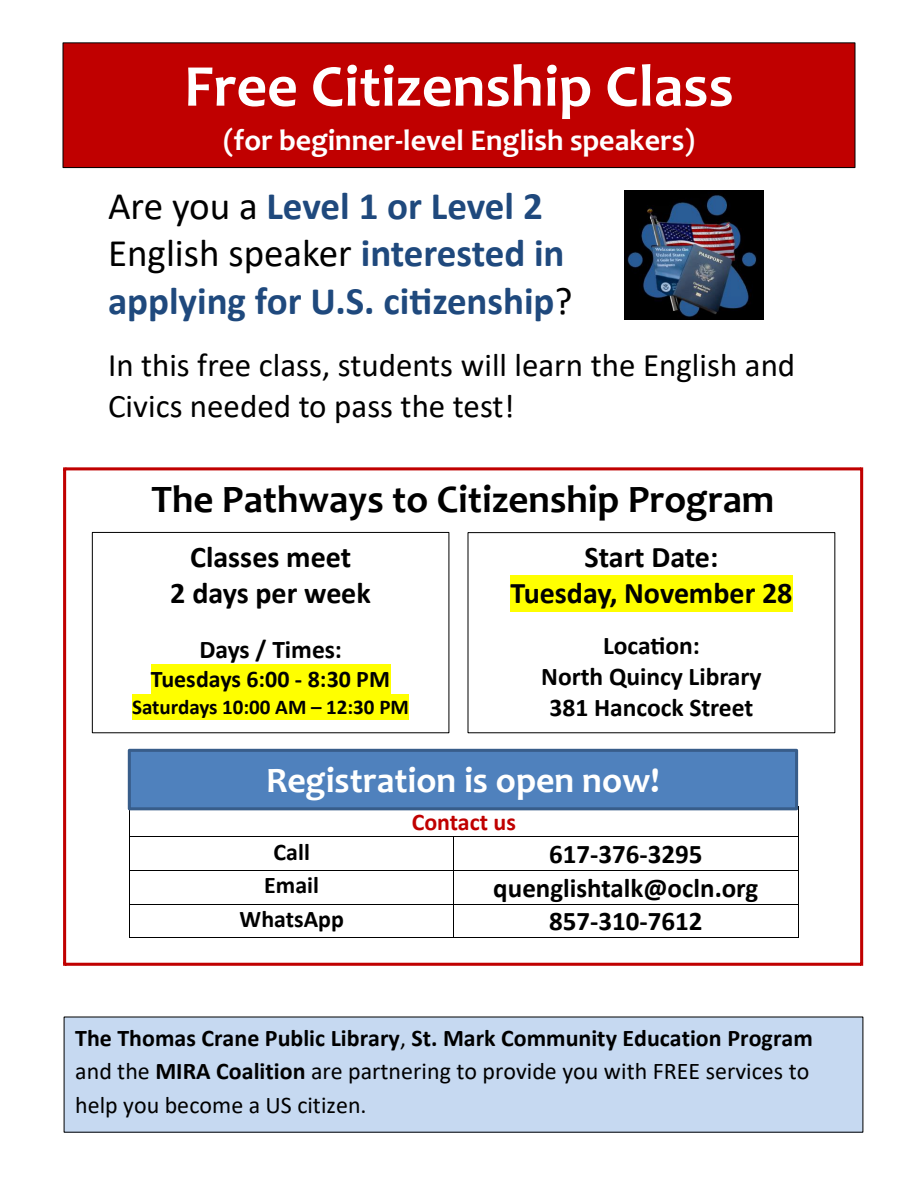
<style>
.page{position:relative;width:918px;height:1188px;background:#fff}
.page>*{position:absolute;margin:0;border:0;box-sizing:border-box;transform-origin:0 0}
.t1{font:700 60px "Candara";color:#fff}
.t2{font:700 39px/47.5px "Calibri";color:#1f497d}
.t3{font:700 39px "Candara";color:#000}
.t4{font:700 36px "Candara";color:#fff}
.t5{font:33px/40.3px "Calibri";color:#000}
.t6{font:700 30px "Calibri";color:#000}
.t7{font:700 30px "Candara";color:#fff}
.t8{font:700 27px "Calibri";color:#000}
.t9{font:700 25.5px "Calibri";color:#000}
.t10{font:24px/33.6px "Calibri";color:#000}
.t11{font:700 24px "Calibri";color:#000}
.t12{font:700 24px "Calibri";color:#c00000}
.t13{font:700 21px "Calibri";letter-spacing:-.005em;color:#000}
.s1{font-weight:400;color:#000}
.s2{font-weight:700}
</style>
<div class="page">
<div style="left:63px;top:43px;width:792px;height:125px;background:#c00000"></div>
<div style="left:63px;top:42px;width:792px;height:126px;border:1px solid #000"></div>
<img style="left:624px;top:190px;width:140px;height:129px">
<svg style="left:63px;top:467px;width:800px;height:499px"></svg>
<svg style="left:129px;top:810px;width:1px;height:27px"></svg>
<hr style="left:130px;top:836px;width:323px;height:1px;background:#000">
<hr style="left:454px;top:836px;width:344px;height:1px;background:#000">
<svg style="left:798px;top:806px;width:1px;height:31px"></svg>
<hr style="left:129px;top:837px;width:1px;height:33px;background:#000">
<hr style="left:453px;top:837px;width:1px;height:33px;background:#000">
<hr style="left:798px;top:837px;width:1px;height:33px;background:#000">
<hr style="left:130px;top:870px;width:323px;height:1px;background:#000">
<hr style="left:454px;top:870px;width:344px;height:1px;background:#000">
<hr style="left:129px;top:871px;width:1px;height:33px;background:#000">
<hr style="left:453px;top:871px;width:1px;height:33px;background:#000">
<hr style="left:798px;top:871px;width:1px;height:33px;background:#000">
<hr style="left:130px;top:904px;width:323px;height:1px;background:#000">
<hr style="left:454px;top:904px;width:344px;height:1px;background:#000">
<hr style="left:129px;top:904px;width:1px;height:34px;background:#000">
<hr style="left:130px;top:938px;width:323px;height:1px;background:#000">
<hr style="left:453px;top:904px;width:1px;height:34px;background:#000">
<hr style="left:454px;top:938px;width:344px;height:1px;background:#000">
<hr style="left:798px;top:904px;width:1px;height:34px;background:#000">
<div style="left:64px;top:1017px;width:799px;height:115px;background:#c6d9f1"></div>
<div style="left:129px;top:750px;width:668px;height:59px;background:#4f81bd"></div>
<div style="left:128px;top:749px;width:670px;height:61px;border:3px solid #385d8a"></div>
<div style="left:92px;top:532px;width:357px;height:201px;background:#fff"></div>
<div style="left:92px;top:532px;width:357px;height:201px;border:1px solid #000"></div>
<div style="left:151px;top:665px;width:239px;height:29px;background:#ff0"></div>
<div style="left:132px;top:694px;width:277px;height:26px;background:#ff0"></div>
<div style="left:468px;top:533px;width:367px;height:200px;background:#fff"></div>
<div style="left:468px;top:532px;width:367px;height:201px;border:1px solid #000"></div>
<div style="left:510px;top:575px;width:282px;height:37px;background:#ff0"></div>
<h1 class="t1" style="left:184px;top:62px;width:551px">Free Citizenship Class</h1>
<p class="t7" style="left:223px;top:128px;width:474px">(for beginner-level English speakers)</p>
<p class="t2" style="left:108px;top:185px;width:466px"><span class="s1">Are you a</span> Level 1 or Level 2<br><span class="s1">English speaker</span> interested in applying for U.S. citizenship<span class="s1">?</span></p>
<p class="t5" style="left:108px;top:348px;width:689px">In this free class, students will learn the English and<br>Civics needed to pass the test!</p>
<p class="t3" style="left:152px;top:484px;width:624px">The Pathways to Citizenship Program</p>
<p class="t6" style="left:190px;top:544px;width:162px">Classes meet</p>
<p class="t6" style="left:170px;top:581px;width:202px">2 days per week</p>
<p class="t9" style="left:199px;top:639px;width:144px">Days / Times:</p>
<p class="t11" style="left:151px;top:669px;width:241px">Tuesdays 6:00 - 8:30 PM</p>
<p class="t13" style="left:132px;top:698px;width:278px">Saturdays 10:00 AM – 12:30 PM</p>
<p class="t6" style="left:585px;top:544px;width:135px">Start Date:</p>
<p class="t6" style="left:510px;top:581px;width:284px">Tuesday, November 28</p>
<p class="t9" style="left:603px;top:635px;width:98px">Location:</p>
<p class="t9" style="left:541px;top:666px;width:222px">North Quincy Library</p>
<p class="t9" style="left:549px;top:697px;width:205px">381 Hancock Street</p>
<p class="t4" style="left:266px;top:765px;width:395px">Registration is open now!</p>
<p class="t12" style="left:412px;top:812px;width:106px">Contact us</p>
<p class="t11" style="left:274px;top:842px;width:38px">Call</p>
<p class="t8" style="left:549px;top:843px;width:155px">617-376-3295</p>
<p class="t11" style="left:264px;top:875px;width:56px">Email</p>
<p class="t8" style="left:493px;top:876px;width:267px">quenglishtalk@ocln.org</p>
<p class="t11" style="left:240px;top:909px;width:106px">WhatsApp</p>
<p class="t8" style="left:549px;top:910px;width:155px">857-310-7612</p>
<p class="t10" style="left:75px;top:1023px;width:739px"><span class="s2">The Thomas Crane Public Library</span>, <span class="s2">St. Mark Community Education Program </span>and the <span class="s2">MIRA Coalition</span> are partnering to provide you with FREE services to help you become a US citizen.</p>
</div>
